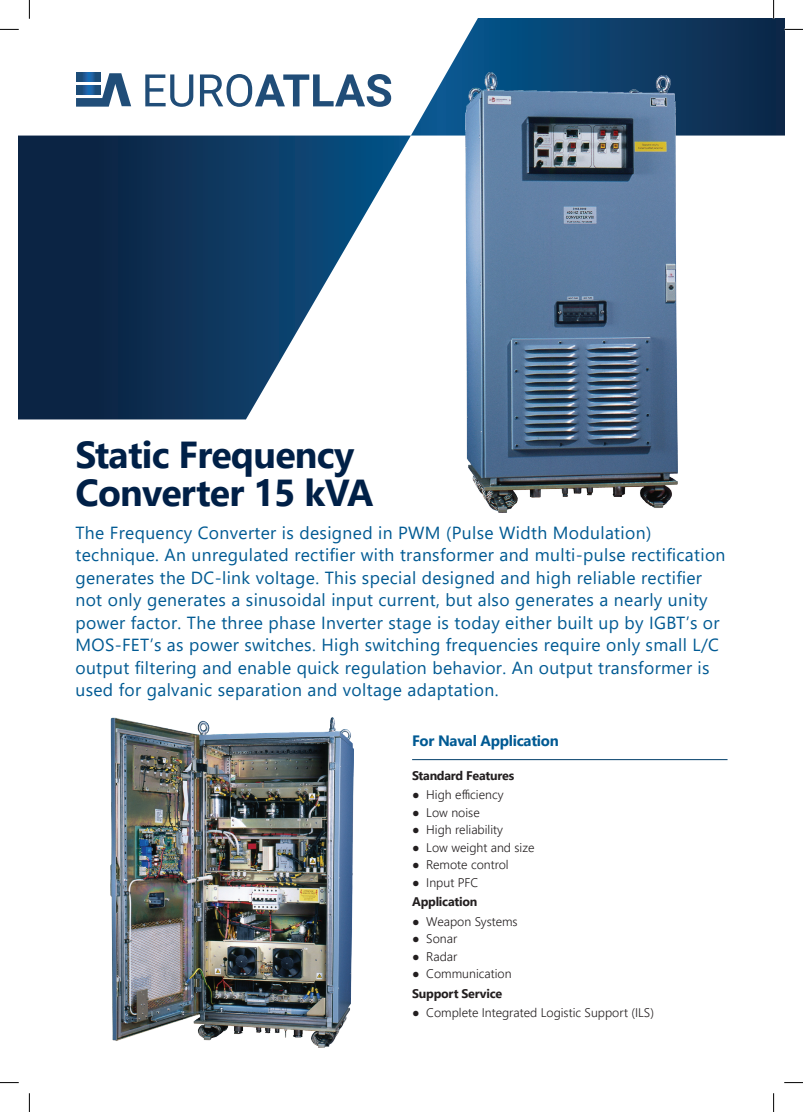
<style>
.page{position:relative;width:803px;height:1112px;background:#fff}
.page>*{position:absolute;margin:0;border:0;box-sizing:border-box;transform-origin:0 0}
.Cover_Head{font:700 37.5px/37.5px "Segoe UI";letter-spacing:-.02em;color:#002047}
.Ingress{font:17.5px/22.5px "Segoe UI";letter-spacing:.02em;color:#005a93}
.Head_2_for{font:700 15px "Segoe UI";letter-spacing:-.02em;color:#005a93}
.t1{font:300 12.5px "Segoe UI";color:#231f20}
.t2{font:700 12.5px "Segoe UI";letter-spacing:-.02em;color:#231f20}
</style>
<div class="page">
<svg style="left:19px;top:19px;width:765px;height:400px"></svg>
<svg style="left:76px;top:73px;width:55px;height:34px"></svg>
<svg style="left:145px;top:74px;width:48px;height:33px"></svg>
<svg style="left:200px;top:74px;width:191px;height:33px"></svg>
<img style="left:465px;top:72px;width:213px;height:440px">
<img style="left:110px;top:717px;width:244px;height:329px">
<hr style="left:412px;top:759px;width:315px;height:1px;background:#003d69">
<svg style="left:0;top:29px;width:19px;height:1px"></svg>
<svg style="left:784px;top:29px;width:19px;height:1px"></svg>
<svg style="left:0;top:1082px;width:19px;height:1px"></svg>
<svg style="left:784px;top:1082px;width:19px;height:1px"></svg>
<svg style="left:29px;top:0;width:1px;height:19px"></svg>
<svg style="left:29px;top:1093px;width:1px;height:18px"></svg>
<svg style="left:773px;top:0;width:1px;height:19px"></svg>
<svg style="left:773px;top:1093px;width:1px;height:18px"></svg>
<p class="Cover_Head" style="left:75px;top:433px;width:299px">Static Frequency<br>Converter 15 kVA</p>
<p class="Ingress" style="left:75px;top:519px;width:651px">The Frequency Converter is designed in PWM (Pulse Width Modulation) technique. An unregulated rectifier with transformer and multi-pulse rectification generates the DC-link voltage. This special designed and high reliable rectifier not only generates a sinusoidal input current, but also generates a nearly unity power factor. The three phase Inverter stage is today either built up by IGBT’s or MOS-FET’s as power switches. High switching frequencies require only small L/C output filtering and enable quick regulation behavior. An output transformer is used for galvanic separation and voltage adaptation.</p>
<p class="Head_2_for" style="left:412px;top:726px;width:148px">For Naval Application</p>
<p class="t2" style="left:412px;top:763px;width:104px">Standard Features</p>
<p class="t1" style="left:412px;top:782px;width:93px">● High efficiency</p>
<p class="t1" style="left:412px;top:800px;width:69px">● Low noise</p>
<p class="t1" style="left:412px;top:817px;width:92px">● High reliability</p>
<p class="t1" style="left:412px;top:835px;width:124px">● Low weight and size</p>
<p class="t1" style="left:412px;top:852px;width:98px">● Remote control</p>
<p class="t1" style="left:412px;top:870px;width:68px">● Input PFC</p>
<p class="t2" style="left:412px;top:889px;width:67px">Application</p>
<p class="t1" style="left:412px;top:909px;width:107px">● Weapon Systems</p>
<p class="t1" style="left:412px;top:926px;width:47px">● Sonar</p>
<p class="t1" style="left:412px;top:944px;width:47px">● Radar</p>
<p class="t1" style="left:412px;top:961px;width:101px">● Communication</p>
<p class="t2" style="left:412px;top:981px;width:92px">Support Service</p>
<p class="t1" style="left:412px;top:1000px;width:243px">● Complete Integrated Logistic Support (ILS)</p>
</div>
